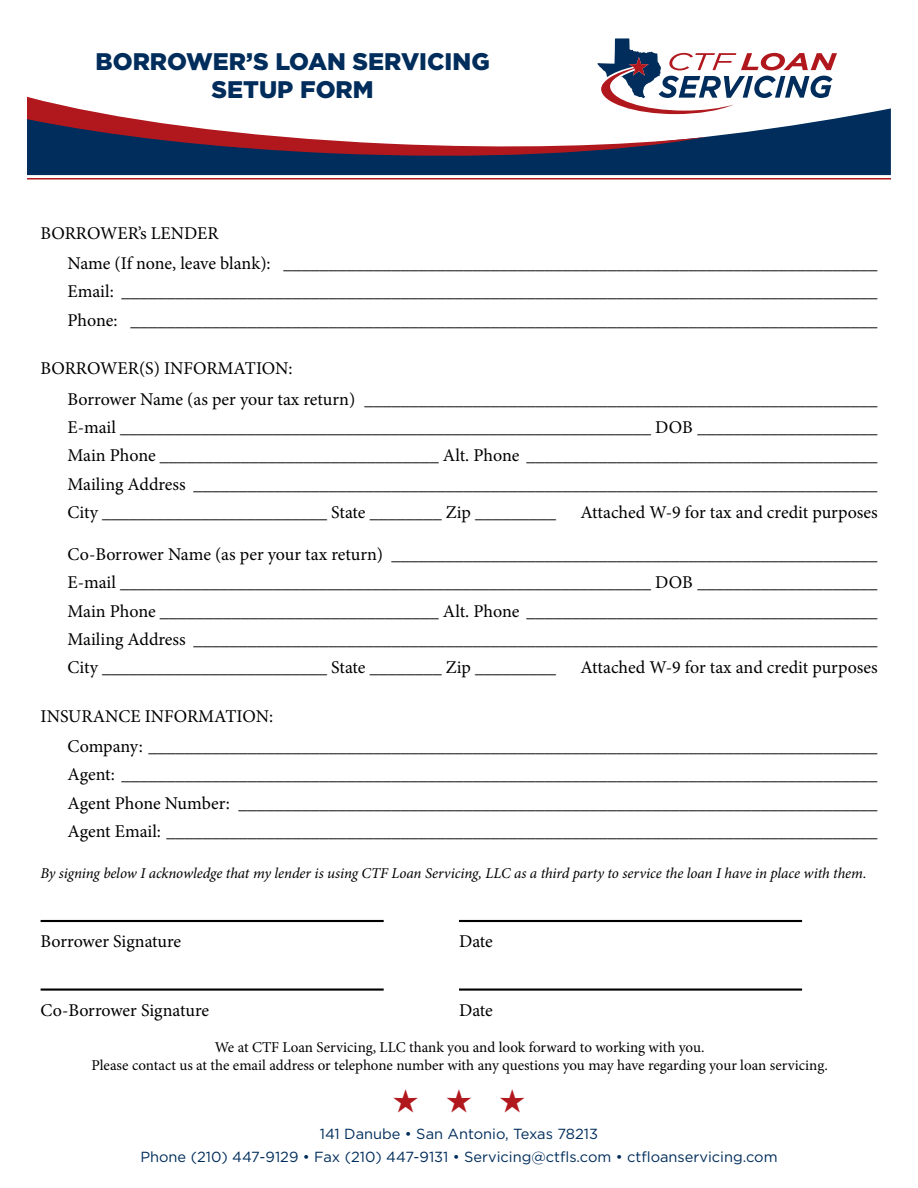
<style>
.page{position:relative;width:918px;height:1188px;background:#fff}
.page>*{position:absolute;margin:0;border:0;box-sizing:border-box;transform-origin:0 0}
.t1{font:32.4px "Zapf Dingbats ITC";color:#b1181e}
.t2{font:900 24px/28.8px "Gotham";color:#002d5b;text-align:center}
.t3{font:18px/28.3px "Minion Pro";letter-spacing:-.005em;color:#000}
.t4{font:15px/18px "Minion Pro";letter-spacing:-.005em;color:#000;text-align:center}
.t5{font:italic 15px "Minion Pro";letter-spacing:-.005em;color:#000}
.t6{font:14.7px/22.5px "Gotham";color:#002d5b;text-align:center}
</style>
<div class="page">
<svg style="left:27px;top:96px;width:864px;height:80px;fill:#002d5b"></svg>
<svg style="left:27px;top:97px;width:680px;height:74px"></svg>
<hr style="left:27px;top:178px;width:864px;height:2px;background:#b1181e">
<svg style="left:598px;top:38px;width:239px;height:76px"></svg>
<hr style="left:41px;top:920px;width:343px;height:2px;background:#000">
<hr style="left:41px;top:988px;width:343px;height:3px;background:#000">
<hr style="left:459px;top:920px;width:343px;height:2px;background:#000">
<hr style="left:459px;top:988px;width:343px;height:3px;background:#000">
<h2 class="t2" style="left:96px;top:46px;width:396px">BORROWER’S LOAN SERVICING<br>SETUP FORM</h2>
<p class="t3" style="left:68px;top:218px;width:811px;line-height:30.3px;text-indent:-27px">BORROWER’s LENDER<br>Name (If none, leave blank): __________________________________________________________________</p>
<p class="t3" style="left:68px;top:278px;width:811px">Email: ____________________________________________________________________________________<br>Phone: ___________________________________________________________________________________</p>
<p class="t3" style="left:68px;top:354px;width:811px;line-height:30.3px;text-indent:-27px">BORROWER(S) INFORMATION:<br>Borrower Name (as per your tax return) _________________________________________________________</p>
<p class="t3" style="left:68px;top:413px;width:811px;text-align:justify">E-mail ___________________________________________________________ DOB ____________________ Main Phone _______________________________ Alt. Phone _______________________________________ Mailing Address ____________________________________________________________________________ City _________________________ State ________ Zip _________</p>
<p class="t3" style="left:581px;top:498px;width:299px">Attached W-9 for tax and credit purposes</p>
<p class="t3" style="left:68px;top:540px;width:811px;text-align:justify">Co-Borrower Name (as per your tax return) ______________________________________________________ E-mail ___________________________________________________________ DOB ____________________ Main Phone _______________________________ Alt. Phone _______________________________________ Mailing Address ____________________________________________________________________________ City _________________________ State ________ Zip _________</p>
<p class="t3" style="left:581px;top:653px;width:299px">Attached W-9 for tax and credit purposes</p>
<p class="t3" style="left:68px;top:701px;width:811px;line-height:30.3px;text-indent:-27px">INSURANCE INFORMATION:<br>Company: _________________________________________________________________________________</p>
<p class="t3" style="left:68px;top:761px;width:812px;text-align:justify">Agent: ____________________________________________________________________________________ Agent Phone Number: _______________________________________________________________________ Agent Email: _______________________________________________________________________________</p>
<p class="t5" style="left:41px;top:863px;width:828px">By signing below I acknowledge that my lender is using CTF Loan Servicing, LLC as a third party to service the loan I have in place with them.</p>
<p class="t3" style="left:41px;top:927px;width:142px">Borrower Signature</p>
<p class="t3" style="left:459px;top:927px;width:35px">Date</p>
<p class="t3" style="left:41px;top:996px;width:170px">Co-Borrower Signature</p>
<p class="t3" style="left:459px;top:996px;width:35px">Date</p>
<p class="t4" style="left:91px;top:1038px;width:738px">We at CTF Loan Servicing, LLC thank you and look forward to working with you.<br>Please contact us at the email address or telephone number with any questions you may have regarding your loan servicing.</p>
<h1 class="t1" style="left:392px;top:1086px;width:135px">★ ★ ★</h1>
<p class="t6" style="left:140px;top:1122px;width:639px">141 Danube • San Antonio, Texas 78213<br>Phone (210) 447-9129 • Fax (210) 447-9131 • Servicing@ctfls.com • ctfloanservicing.com</p>
</div>
